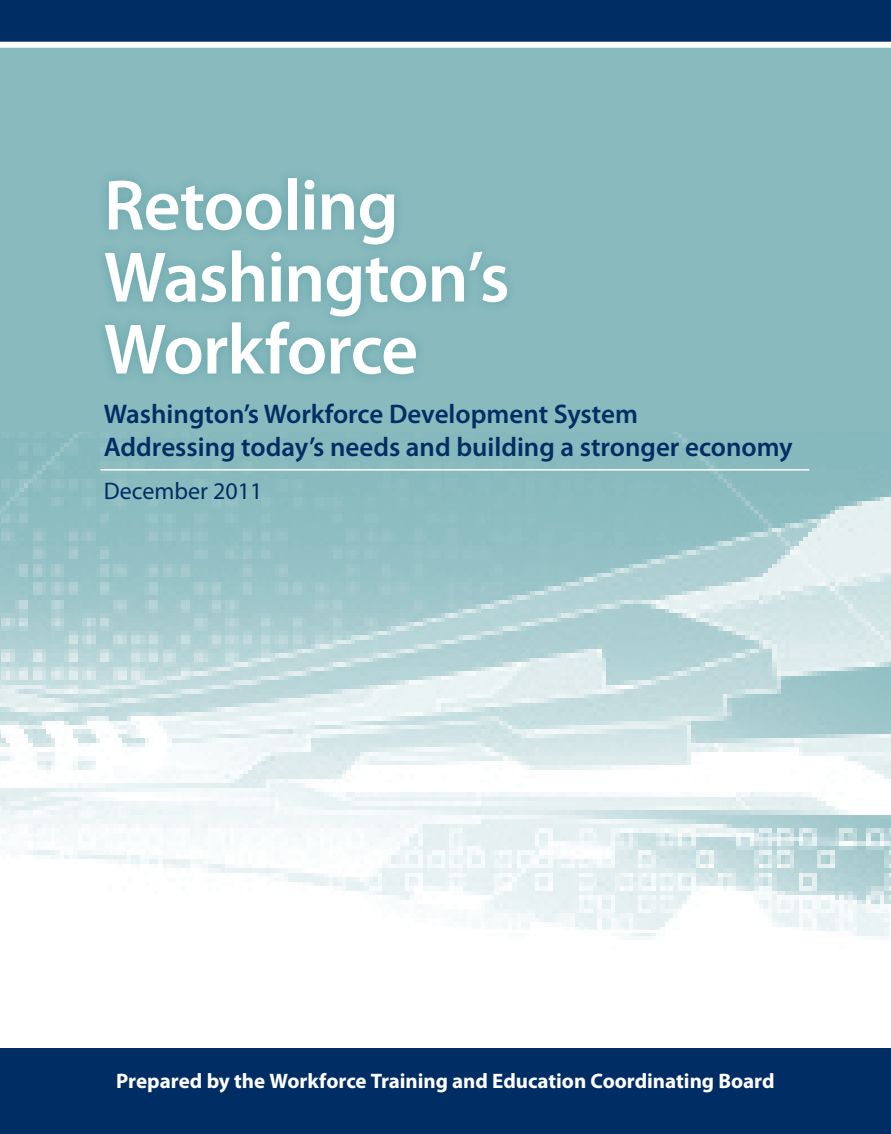
<style>
.page{position:relative;width:891px;height:1134px;background:#fff}
.page>*{position:absolute;margin:0;border:0;box-sizing:border-box;transform-origin:0 0}
.t1{font:600 72px/72px "Myriad Pro";letter-spacing:-.015em;color:#fff}
.t2{font:600 27px "Myriad Pro";color:#002e64}
.t3{font:24px "Myriad Pro";color:#002e64}
.t4{font:700 21px "Myriad Pro";letter-spacing:-.005em;color:#fff}
</style>
<div class="page">
<img style="left:0;top:432px;width:891px;height:508px">
<div style="left:0;top:40px;width:891px;height:392px;background:#88babe"></div>
<hr style="left:209px;top:930px;width:587px;height:3px;background:#fff">
<div style="left:0;top:0;width:891px;height:45px;background:#002e64"></div>
<div style="left:0;top:1048px;width:891px;height:86px;background:#002e64"></div>
<div style="left:93px;top:166px;width:424px;height:219px;background:#006b6e;opacity:.26"></div>
<div style="left:0;top:42px;width:891px;height:6px;background:#fff"></div>
<hr style="left:101px;top:469px;width:708px;height:2px;background:#fff">
<p class="t1" style="left:104px;top:168px;width:407px">Retooling<br>Washington’s<br>Workforce</p>
<p class="t2" style="left:104px;top:397px;width:536px">Washington’s Workforce Development System</p>
<p class="t2" style="left:104px;top:429px;width:691px">Addressing today’s needs and building a stronger economy</p>
<p class="t3" style="left:104px;top:476px;width:160px">December 2011</p>
<p class="t4" style="left:116px;top:1067px;width:660px">Prepared by the Workforce Training and Education Coordinating Board</p>
</div>
